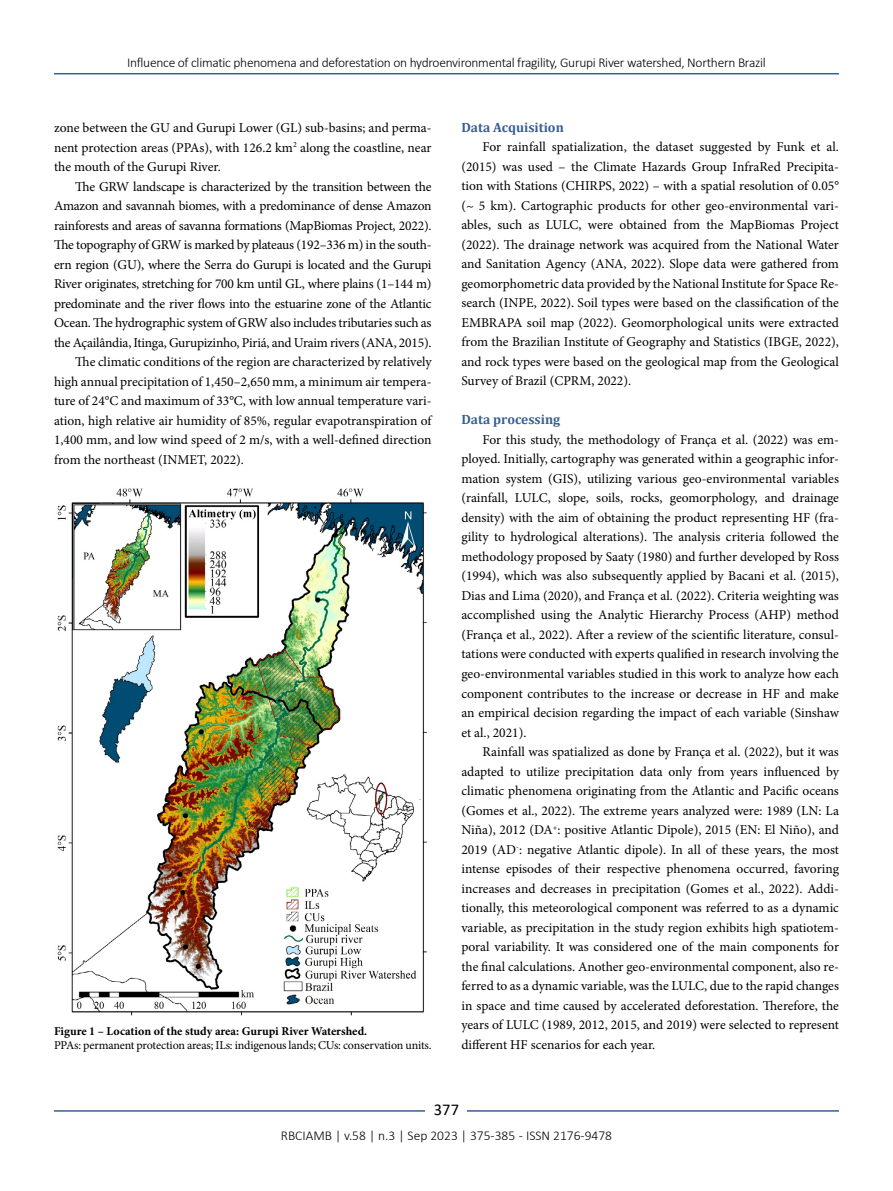
<style>
.page{position:relative;width:893px;height:1191px;background:#fff}
.page>*{position:absolute;margin:0;border:0;box-sizing:border-box;transform-origin:0 0}
.t1{font:16.5px "Calibri";color:#000}
.t2{font:13.5px/19.5px "Minion Pro";letter-spacing:-.01em;color:#000;text-align:justify}
.t3{font:300 13.5px "Calibri";letter-spacing:-.02em;color:#000}
.t4{font:300 13.5px "Calibri";color:#000}
.t5{font:700 13.5px "Cambria";color:#365f92}
.t6{font:12px "Minion Pro";letter-spacing:-.015em;color:#000}
.t7{font:700 12px "Minion Pro";letter-spacing:-.005em;color:#000}
</style>
<div class="page">
<hr style="left:54px;top:73px;width:785px;height:1px;background:#365f92">
<hr style="left:54px;top:1110px;width:785px;height:1px;background:#365f92">
<div style="left:426px;top:1096px;width:41px;height:26px;background:#fff"></div>
<img style="left:57px;top:488px;width:370px;height:528px">
<p class="t3" style="left:127px;top:54px;width:640px">Influence of climatic phenomena and deforestation on hydroenvironmental fragility, Gurupi River watershed, Northern Brazil</p>
<p class="t2" style="left:54px;top:118px;width:379px">zone between the GU and Gurupi Lower (GL) sub-basins; and perma&shy;nent protection areas (PPAs), with 126.2 km<sup>2</sup> along the coastline, near the mouth of the Gurupi River.</p>
<p class="t2" style="left:75px;top:176px;width:358px">The GRW landscape is characterized by the transition between the</p>
<p class="t2" style="left:54px;top:196px;width:379px">Amazon and savannah biomes, with a predominance of dense Amazon</p>
<p class="t2" style="left:54px;top:215px;width:379px">rainforests and areas of savanna formations (MapBiomas Project, 2022).</p>
<p class="t2" style="left:54px;top:235px;width:379px">The topography of GRW is marked by plateaus (192–336 m) in the south-</p>
<p class="t2" style="left:54px;top:254px;width:379px">ern region (GU), where the Serra do Gurupi is located and the Gurupi</p>
<p class="t2" style="left:54px;top:274px;width:379px">River originates, stretching for 700 km until GL, where plains (1–144 m)</p>
<p class="t2" style="left:54px;top:293px;width:379px">predominate and the river flows into the estuarine zone of the Atlantic</p>
<p class="t2" style="left:54px;top:313px;width:379px">Ocean. The hydrographic system of GRW also includes tributaries such as</p>
<p class="t2" style="left:54px;top:332px;width:379px">the Açailândia, Itinga, Gurupizinho, Piriá, and Uraim rivers (ANA, 2015).</p>
<p class="t2" style="left:75px;top:352px;width:358px">The climatic conditions of the region are characterized by relatively</p>
<p class="t2" style="left:54px;top:371px;width:379px">high annual precipitation of 1,450–2,650 mm, a minimum air tempera-</p>
<p class="t2" style="left:54px;top:391px;width:379px">ture of 24°C and maximum of 33°C, with low annual temperature vari-</p>
<p class="t2" style="left:54px;top:410px;width:379px">ation, high relative air humidity of 85%, regular evapotranspiration of</p>
<p class="t2" style="left:54px;top:430px;width:379px">1,400 mm, and low wind speed of 2 m/s, with a well-defined direction</p>
<p class="t2" style="left:54px;top:449px;width:192px">from the northeast (INMET, 2022).</p>
<p class="t7" style="left:54px;top:1022px;width:315px">Figure 1 – Location of the study area: Gurupi River Watershed.</p>
<p class="t6" style="left:54px;top:1037px;width:379px">PPAs: permanent protection areas; ILs: indigenous lands; CUs: conservation units.</p>
<p class="t5" style="left:461px;top:118px;width:104px">Data Acquisition</p>
<p class="t2" style="left:461px;top:137px;width:379px;text-indent:21px">For rainfall spatialization, the dataset suggested by Funk et al. (2015) was used – the Climate Hazards Group InfraRed Precipita&shy;tion with Stations (CHIRPS, 2022) – with a spatial resolution of 0.05° (~ 5 km). Cartographic products for other geo-environmental vari&shy;ables, such as LULC, were obtained from the MapBiomas Project (2022). The drainage network was acquired from the National Water and Sanitation Agency (ANA, 2022). Slope data were gathered from geomorphometric data provided by the National Institute for Space Re&shy;search (INPE, 2022). Soil types were based on the classification of the EMBRAPA soil map (2022). Geomorphological units were extracted from the Brazilian Institute of Geography and Statistics (IBGE, 2022), and rock types were based on the geological map from the Geological Survey of Brazil (CPRM, 2022).</p>
<p class="t5" style="left:461px;top:410px;width:100px">Data processing</p>
<p class="t2" style="left:461px;top:430px;width:379px;text-indent:21px">For this study, the methodology of França et al. (2022) was em&shy;ployed. Initially, cartography was generated within a geographic infor&shy;mation system (GIS), utilizing various geo-environmental variables (rainfall, LULC, slope, soils, rocks, geomorphology, and drainage density) with the aim of obtaining the product representing HF (fra&shy;gility to hydrological alterations). The analysis criteria followed the methodology proposed by Saaty (1980) and further developed by Ross (1994), which was also subsequently applied by Bacani et al. (2015), Dias and Lima (2020), and França et al. (2022). Criteria weighting was accomplished using the Analytic Hierarchy Process (AHP) method (França et al., 2022). After a review of the scientific literature, consul&shy;tations were conducted with experts qualified in research involving the geo-environmental variables studied in this work to analyze how each component contributes to the increase or decrease in HF and make an empirical decision regarding the impact of each variable (Sinshaw et al., 2021).</p>
<p class="t2" style="left:461px;top:742px;width:379px;text-indent:21px">Rainfall was spatialized as done by França et al. (2022), but it was adapted to utilize precipitation data only from years influenced by climatic phenomena originating from the Atlantic and Pacific oceans (Gomes et al., 2022). The extreme years analyzed were: 1989 (LN: La Niña), 2012 (DA<sup>+</sup>: positive Atlantic Dipole), 2015 (EN: El Niño), and 2019 (AD<sup>-</sup>: negative Atlantic dipole). In all of these years, the most intense episodes of their respective phenomena occurred, favoring increases and decreases in precipitation (Gomes et al., 2022). Addi&shy;tionally, this meteorological component was referred to as a dynamic variable, as precipitation in the study region exhibits high spatiotem&shy;poral variability. It was considered one of the main components for the final calculations. Another geo-environmental component, also re&shy;ferred to as a dynamic variable, was the LULC, due to the rapid changes in space and time caused by accelerated deforestation. Therefore, the years of LULC (1989, 2012, 2015, and 2019) were selected to represent different HF scenarios for each year.</p>
<p class="t1" style="left:434px;top:1098px;width:27px">377</p>
<p class="t4" style="left:281px;top:1126px;width:333px">RBCIAMB | v.58 | n.3 | Sep 2023 | 375-385 - ISSN 2176-9478</p>
</div>
